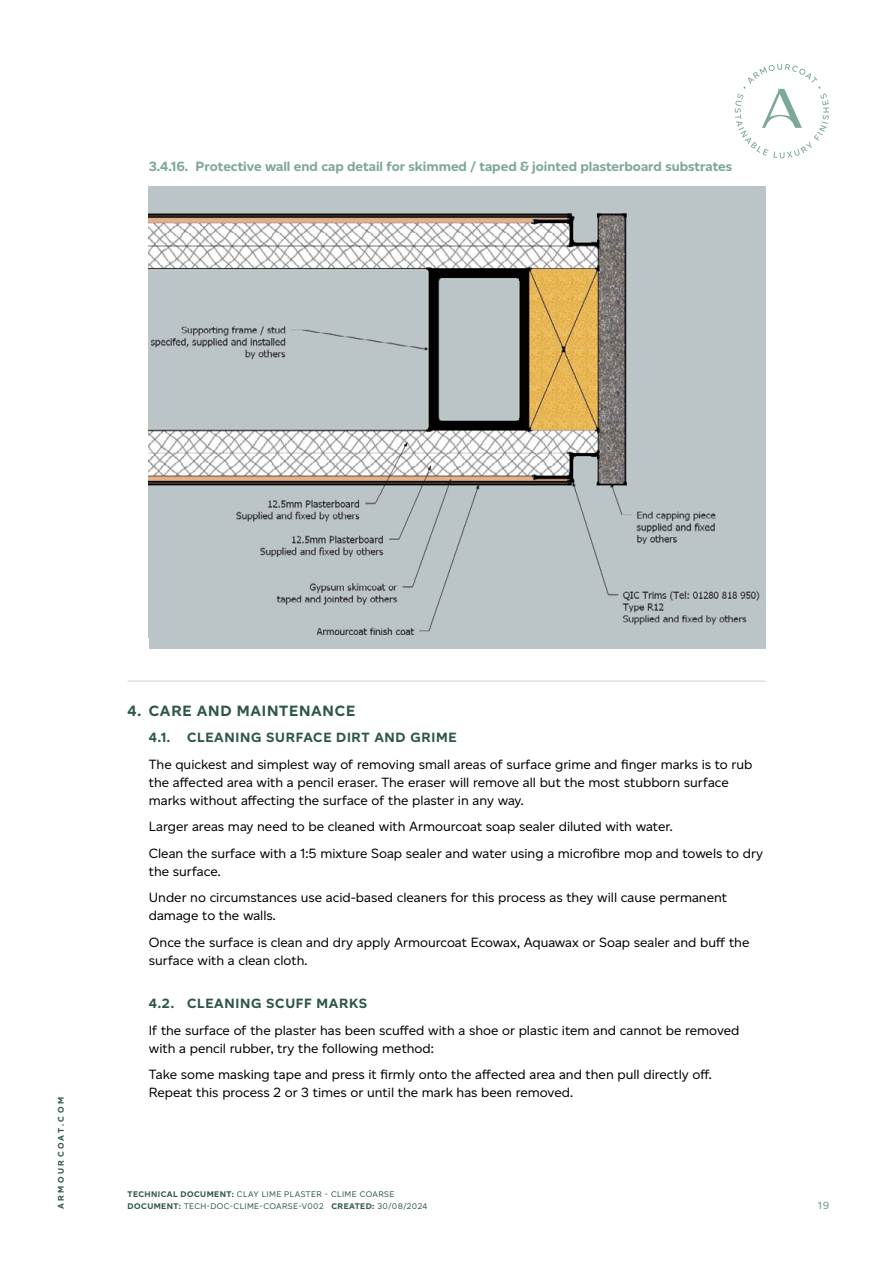
<style>
.page{position:relative;width:893px;height:1263px;background:#fff}
.page>*{position:absolute;margin:0;border:0;box-sizing:border-box;transform-origin:0 0}
.t1{font:700 15px "Altform";letter-spacing:.05em;color:#2e5846}
.t2{font:13.5px/18px "Altform";color:#000}
.t3{font:700 13.5px "Altform";color:#7ea79b}
.t4{font:700 13.5px "Altform";letter-spacing:.05em;color:#2e5846}
.t5{font:600 10.5px "Altform";color:#7ea79b}
.t6{font:8.25px/12px "Altform";letter-spacing:.05em;color:#2e5846}
.t7{font:700 8.25px "Altform";letter-spacing:.3em;color:#2e5846}
.s1{font-weight:700}
</style>
<div class="page">
<svg style="left:735px;top:64px;width:94px;height:94px"></svg>
<hr style="left:128px;top:681px;width:637px;height:1px;background:#d2d0d2">
<div style="left:149px;top:186px;width:616px;height:463px;background:#bbc5c7"></div>
<img style="left:149px;top:213px;width:611px;height:422px">
<p class="t3" style="left:149px;top:159px;width:585px">3.4.16. Protective wall end cap detail for skimmed / taped &amp; jointed plasterboard substrates</p>
<p class="t7" style="left:56px;top:1209px;width:113px;rotate:-90deg">ARMOURCOAT.COM</p>
<p class="t1" style="left:128px;top:702px;width:229px">4. CARE AND MAINTENANCE</p>
<p class="t4" style="left:149px;top:730px;width:309px">4.1. CLEANING SURFACE DIRT AND GRIME</p>
<p class="t2" style="left:149px;top:755px;width:605px">The quickest and simplest way of removing small areas of surface grime and finger marks is to rub the affected area with a pencil eraser. The eraser will remove all but the most stubborn surface marks without affecting the surface of the plaster in any way.</p>
<p class="t2" style="left:149px;top:813px;width:616px;line-height:26.5px">Larger areas may need to be cleaned with Armourcoat soap sealer diluted with water.<br>Clean the surface with a 1:5 mixture Soap sealer and water using a microfibre mop and towels to dry</p>
<p class="t2" style="left:149px;top:858px;width:580px;line-height:26.5px">the surface.<br>Under no circumstances use acid-based cleaners for this process as they will cause permanent</p>
<p class="t2" style="left:149px;top:902px;width:602px;line-height:26.5px">damage to the walls.<br>Once the surface is clean and dry apply Armourcoat Ecowax, Aquawax or Soap sealer and buff the</p>
<p class="t2" style="left:149px;top:951px;width:160px">surface with a clean cloth.</p>
<p class="t4" style="left:149px;top:996px;width:220px">4.2. CLEANING SCUFF MARKS</p>
<p class="t2" style="left:149px;top:1021px;width:592px">If the surface of the plaster has been scuffed with a shoe or plastic item and cannot be removed with a pencil rubber, try the following method:</p>
<p class="t2" style="left:149px;top:1065px;width:564px">Take some masking tape and press it firmly onto the affected area and then pull directly off.<br>Repeat this process 2 or 3 times or until the mark has been removed.</p>
<p class="t6" style="left:128px;top:1188px;width:301px"><span class="s1">TECHNICAL DOCUMENT:</span> CLAY LIME PLASTER - CLIME COARSE<br><span class="s1">DOCUMENT:</span> TECH-DOC-CLIME-COARSE-V002 <span class="s1">CREATED:</span> 30/08/2024</p>
<p class="t5" style="left:818px;top:1200px;width:12px">19</p>
</div>
